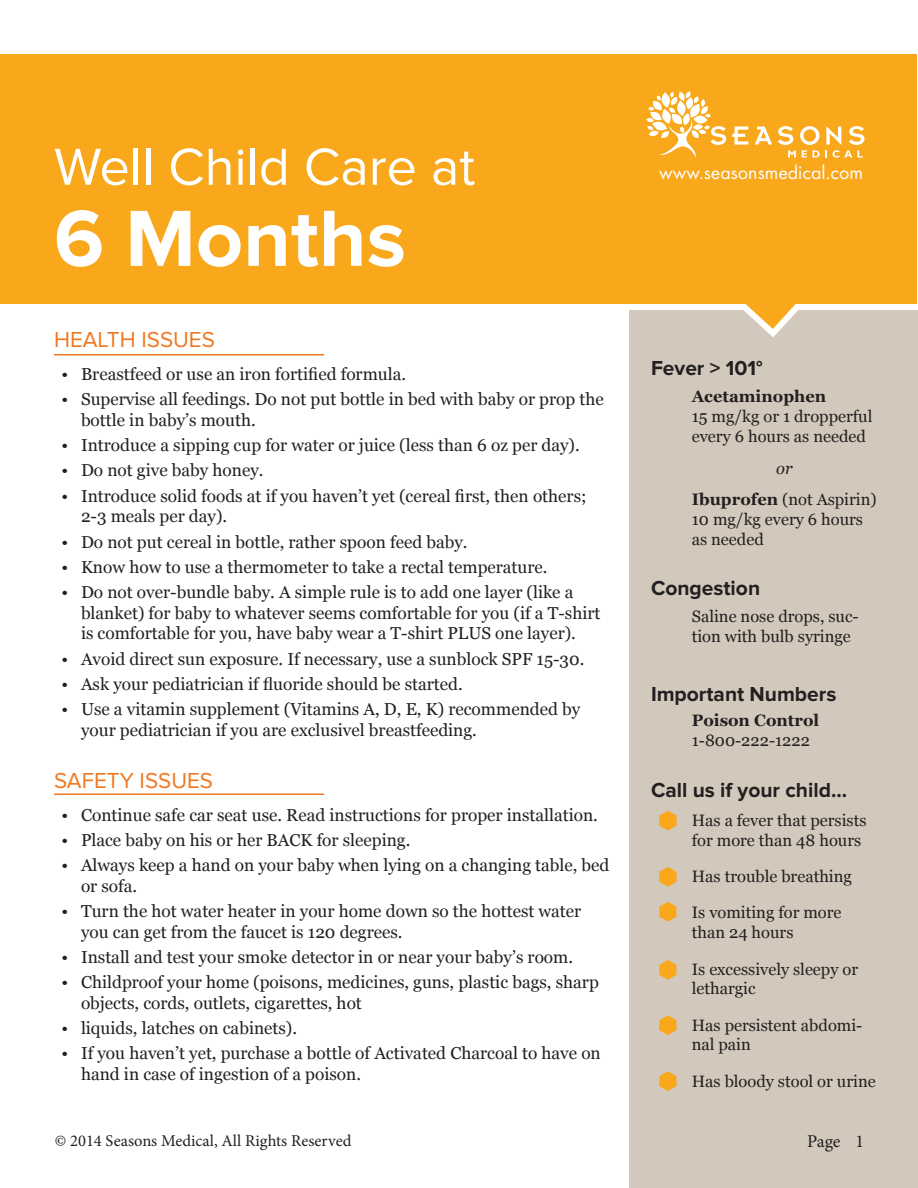
<style>
.page{position:relative;width:918px;height:1188px;background:#fff}
.page>*{position:absolute;margin:0;border:0;box-sizing:border-box;transform-origin:0 0}
.t1{font:700 82.5px "Proxima Nova";color:#fff}
.t2{font:54px "Proxima Nova";color:#fff}
.t3{font:22.5px "Proxima Nova";color:#f07822}
.t4{font:700 21px "Proxima Nova";color:#231f20}
.t5{font:19.95px "Futura PT";color:#fff}
.t6{font:18px "Minion Pro";color:#231f20}
.t7{font:17.25px/20.7px "Georgia";color:#231f20}
.t8{font:16.5px/19.8px "Georgia";color:#231f20}
.t9{font:16.5px "Minion Pro";color:#231f20}
.t10{font:700 16.5px "Georgia";color:#231f20}
.t11{font:italic 16.5px "Georgia";color:#231f20}
.s1{font-weight:700}
</style>
<div class="page">
<div style="left:629px;top:310px;width:288px;height:877px;background:#d2c8bb"></div>
<svg style="left:743px;top:304px;width:55px;height:33px"></svg>
<div style="left:1px;top:54px;width:916px;height:250px;background:#f9a71b"></div>
<svg style="left:755px;top:127px;width:17px;height:18px"></svg>
<svg style="left:732px;top:127px;width:16px;height:18px"></svg>
<svg style="left:646px;top:91px;width:80px;height:67px"></svg>
<svg style="left:778px;top:126px;width:86px;height:32px"></svg>
<hr style="left:54px;top:354px;width:270px;height:2px;background:#f07822">
<hr style="left:54px;top:794px;width:270px;height:1px;background:#f07822">
<svg style="left:659px;top:811px;width:17px;height:20px"></svg>
<svg style="left:659px;top:867px;width:17px;height:20px"></svg>
<svg style="left:659px;top:902px;width:17px;height:20px"></svg>
<svg style="left:659px;top:960px;width:17px;height:20px"></svg>
<svg style="left:659px;top:1015px;width:17px;height:20px"></svg>
<svg style="left:659px;top:1071px;width:17px;height:20px"></svg>
<p class="t2" style="left:54px;top:136px;width:423px">Well Child Care at</p>
<p class="t1" style="left:54px;top:191px;width:354px">6 Months</p>
<p class="t3" style="left:54px;top:327px;width:162px">HEALTH ISSUES</p>
<p class="t7" style="left:62px;top:364px;width:346px">• Breastfeed or use an iron fortified formula.</p>
<p class="t7" style="left:81px;top:389px;width:524px;text-indent:-20px">• Supervise all feedings. Do not put bottle in bed with baby or prop the bottle in baby’s mouth.</p>
<p class="t7" style="left:62px;top:435px;width:520px">• Introduce a sipping cup for water or juice (less than 6 oz per day).</p>
<p class="t7" style="left:62px;top:461px;width:204px">• Do not give baby honey.</p>
<p class="t7" style="left:81px;top:486px;width:507px;text-indent:-20px">• Introduce solid foods at if you haven’t yet (cereal first, then others;<br>2-3 meals per day).</p>
<p class="t7" style="left:62px;top:532px;width:408px">• Do not put cereal in bottle, rather spoon feed baby.</p>
<p class="t7" style="left:62px;top:557px;width:488px">• Know how to use a thermometer to take a rectal temperature.</p>
<p class="t7" style="left:81px;top:582px;width:521px;text-indent:-20px">• Do not over-bundle baby. A simple rule is to add one layer (like a blanket) for baby to whatever seems comfortable for you (if a T-shirt is comfortable for you, have baby wear a T-shirt PLUS one layer).</p>
<p class="t7" style="left:62px;top:649px;width:524px">• Avoid direct sun exposure. If necessary, use a sunblock SPF 15-30.</p>
<p class="t7" style="left:62px;top:674px;width:403px">• Ask your pediatrician if fluoride should be started.</p>
<p class="t7" style="left:81px;top:699px;width:501px;text-indent:-20px">• Use a vitamin supplement (Vitamins A, D, E, K) recommended by your pediatrician if you are exclusivel breastfeeding.</p>
<p class="t3" style="left:54px;top:767px;width:161px">SAFETY ISSUES</p>
<p class="t7" style="left:62px;top:805px;width:538px">• Continue safe car seat use. Read instructions for proper installation.</p>
<p class="t7" style="left:62px;top:830px;width:350px">• Place baby on his or her BACK for sleeping.</p>
<p class="t7" style="left:81px;top:855px;width:530px;text-indent:-20px">• Always keep a hand on your baby when lying on a changing table, bed or sofa.</p>
<p class="t7" style="left:81px;top:901px;width:502px;text-indent:-20px">• Turn the hot water heater in your home down so the hottest water you can get from the faucet is 120 degrees.</p>
<p class="t7" style="left:62px;top:947px;width:513px">• Install and test your smoke detector in or near your baby’s room.</p>
<p class="t7" style="left:81px;top:972px;width:519px;text-indent:-20px">• Childproof your home (poisons, medicines, guns, plastic bags, sharp objects, cords, outlets, cigarettes, hot</p>
<p class="t7" style="left:62px;top:1018px;width:237px">• liquids, latches on cabinets).</p>
<p class="t7" style="left:81px;top:1043px;width:521px;text-indent:-20px">• If you haven’t yet, purchase a bottle of Activated Charcoal to have on hand in case of ingestion of a poison.</p>
<p class="t5" style="left:659px;top:160px;width:206px">www.seasonsmedical.com</p>
<p class="t4" style="left:651px;top:356px;width:113px">Fever &gt; 101°</p>
<p class="t10" style="left:692px;top:386px;width:136px">Acetaminophen</p>
<p class="t8" style="left:692px;top:407px;width:182px">15 mg/kg or 1 dropperful every 6 hours as needed</p>
<p class="t11" style="left:776px;top:457px;width:18px">or</p>
<p class="t8" style="left:692px;top:490px;width:186px"><span class="s1">Ibuprofen</span> (not Aspirin)</p>
<p class="t8" style="left:692px;top:510px;width:173px">10 mg/kg every 6 hours as needed</p>
<p class="t4" style="left:651px;top:576px;width:111px">Congestion</p>
<p class="t8" style="left:692px;top:607px;width:168px">Saline nose drops, suc&shy;tion with bulb syringe</p>
<p class="t4" style="left:651px;top:682px;width:187px">Important Numbers</p>
<p class="t10" style="left:692px;top:710px;width:129px">Poison Control</p>
<p class="t8" style="left:692px;top:731px;width:120px">1-800-222-1222</p>
<p class="t4" style="left:651px;top:778px;width:198px">Call us if your child...</p>
<p class="t8" style="left:692px;top:811px;width:176px">Has a fever that persists for more than 48 hours</p>
<p class="t8" style="left:692px;top:867px;width:162px">Has trouble breathing</p>
<p class="t8" style="left:692px;top:903px;width:151px">Is vomiting for more than 24 hours</p>
<p class="t8" style="left:692px;top:959px;width:168px">Is excessively sleepy or lethargic</p>
<p class="t8" style="left:692px;top:1015px;width:172px">Has persistent abdomi&shy;nal pain</p>
<p class="t8" style="left:692px;top:1072px;width:185px">Has bloody stool or urine</p>
<p class="t9" style="left:55px;top:1130px;width:298px">© 2014 Seasons Medical, All Rights Reserved</p>
<p class="t6" style="left:807px;top:1129px;width:35px">Page</p>
<p class="t6" style="left:855px;top:1129px;width:10px">1</p>
</div>
